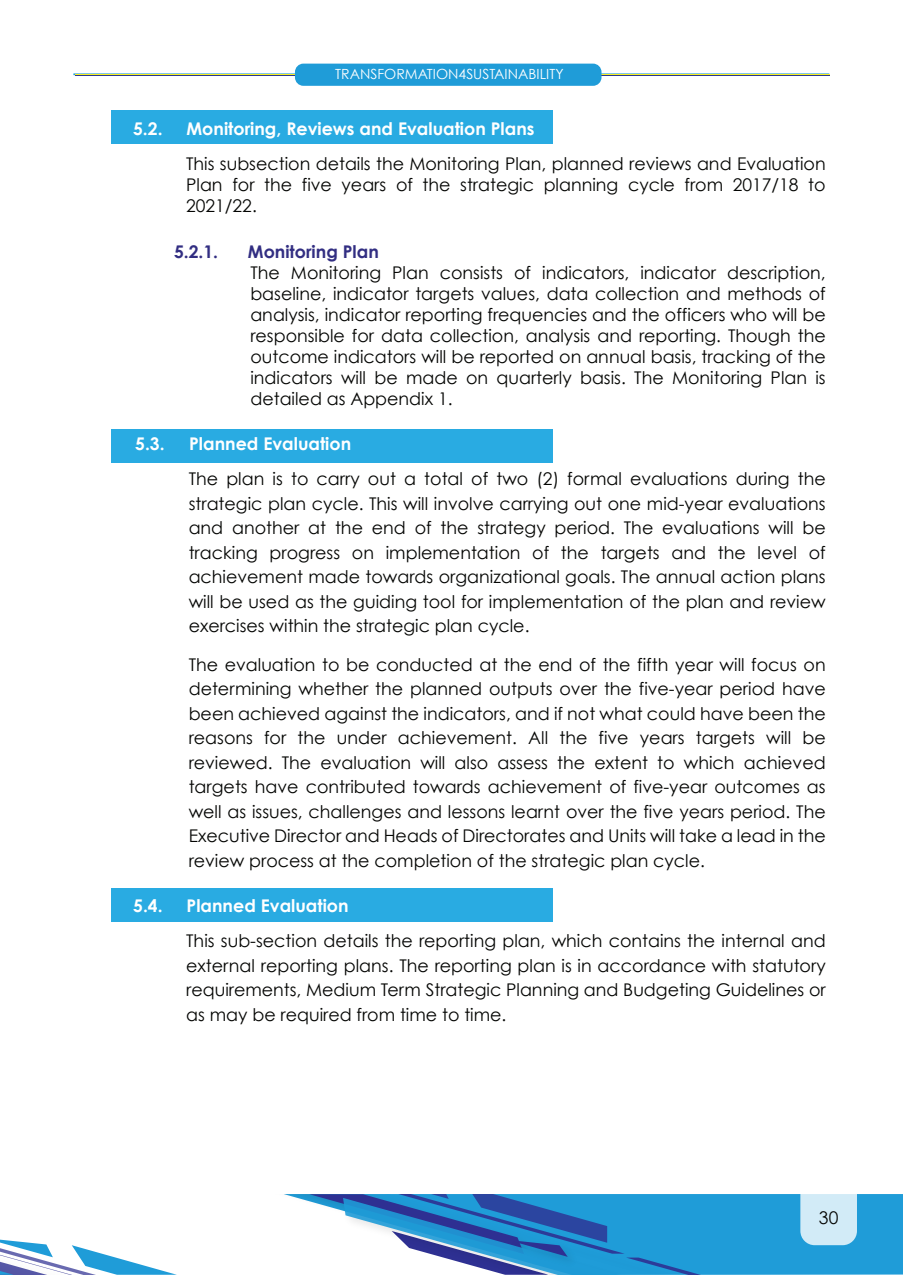
<style>
.page{position:relative;width:903px;height:1275px;background:#fff}
.page>*{position:absolute;margin:0;border:0;box-sizing:border-box;transform-origin:0 0}
.t1{font:17.5px/24.5px "Century Gothic";color:#040503;text-align:justify}
.t2{font:700 17.5px "Century Gothic";color:#fff}
.t3{font:700 17.5px "Century Gothic";color:#322e82}
.t4{font:14px "Century Gothic";color:#fff}
</style>
<div class="page">
<div style="left:717px;top:1194px;width:186px;height:81px;background:#1f9cd8"></div>
<svg style="left:309px;top:1194px;width:408px;height:81px"></svg>
<svg style="left:0;top:1239px;width:177px;height:36px"></svg>
<div style="left:800px;top:1194px;width:57px;height:51px;background:#d2ebf7"></div>
<div style="left:111px;top:110px;width:441px;height:34px;background:#29abe2"></div>
<div style="left:111px;top:429px;width:441px;height:33px;background:#29abe2"></div>
<div style="left:111px;top:888px;width:441px;height:34px;background:#29abe2"></div>
<hr style="left:73px;top:73px;width:756px;height:2px;background:#1f9cd8">
<hr style="left:75px;top:74px;width:754px;height:1px;background:#f7ee1f">
<hr style="left:75px;top:75px;width:754px;height:1px;background:#f7ee1f">
<div style="left:295px;top:64px;width:306px;height:22px;background:#1f9cd8;border-radius:8px"></div>
<p class="t4" style="left:335px;top:64px;width:230px">TRANSFORMATION4SUSTAINABILITY</p>
<p class="t2" style="left:133px;top:116px;width:31px">5.2.</p>
<p class="t2" style="left:187px;top:116px;width:349px">Monitoring, Reviews and Evaluation Plans</p>
<p class="t1" style="left:186px;top:153px;width:641px;line-height:21px">This subsection details the Monitoring Plan, planned reviews and Evaluation Plan for the five years of the strategic planning cycle from 2017/18 to 2021/22.</p>
<p class="t3" style="left:174px;top:238px;width:46px">5.2.1.</p>
<p class="t3" style="left:248px;top:238px;width:132px">Monitoring Plan</p>
<p class="t1" style="left:250px;top:262px;width:577px;line-height:21px">The Monitoring Plan consists of indicators, indicator description, baseline, indicator targets values, data collection and methods of analysis, indicator reporting frequencies and the officers who will be responsible for data collection, analysis and reporting. Though the outcome indicators will be reported on annual basis, tracking of the indicators will be made on quarterly basis. The Monitoring Plan is detailed as Appendix 1.</p>
<p class="t2" style="left:135px;top:431px;width:31px">5.3.</p>
<p class="t2" style="left:189px;top:431px;width:164px">Planned Evaluation</p>
<p class="t1" style="left:189px;top:466px;width:638px">The plan is to carry out a total of two (2) formal evaluations during the strategic plan cycle. This will involve carrying out one mid-year evaluations and another at the end of the strategy period. The evaluations will be tracking progress on implementation of the targets and the level of achievement made towards organizational goals. The annual action plans will be used as the guiding tool for implementation of the plan and review exercises within the strategic plan cycle.</p>
<p class="t1" style="left:189px;top:652px;width:638px">The evaluation to be conducted at the end of the fifth year will focus on determining whether the planned outputs over the five-year period have been achieved against the indicators, and if not what could have been the reasons for the under achievement. All the five years targets will be reviewed. The evaluation will also assess the extent to which achieved targets have contributed towards achievement of five-year outcomes as well as issues, challenges and lessons learnt over the five years period. The Executive Director and Heads of Directorates and Units will take a lead in the review process at the completion of the strategic plan cycle.</p>
<p class="t2" style="left:133px;top:893px;width:31px">5.4.</p>
<p class="t2" style="left:187px;top:893px;width:164px">Planned Evaluation</p>
<p class="t1" style="left:186px;top:928px;width:641px">This sub-section details the reporting plan, which contains the internal and external reporting plans. The reporting plan is in accordance with statutory requirements, Medium Term Strategic Planning and Budgeting Guidelines or as may be required from time to time.</p>
<p class="t1" style="left:819px;top:1205px;width:21px">30</p>
</div>
